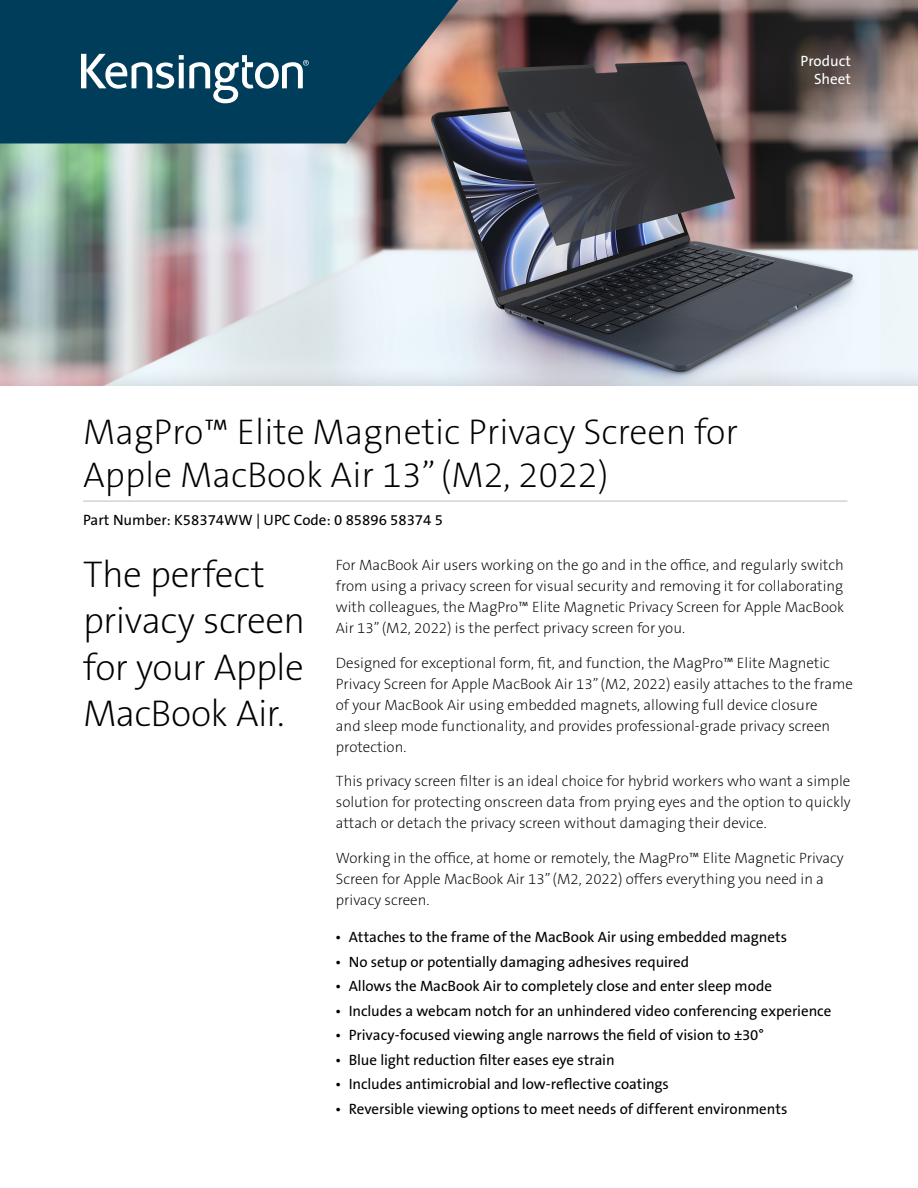
<style>
.page{position:relative;width:918px;height:1188px;background:#fff}
.page>*{position:absolute;margin:0;border:0;box-sizing:border-box;transform-origin:0 0}
.t1{font:37.5px/46.5px "The Sans KENSINGTON2 XL";letter-spacing:-.02em;color:#000}
.t2{font:36px/43.2px "The Sans KENSINGTON2 XL";color:#000}
.t3{font:15px/21px "The Sans KENSINGTON2 XL";color:#000;text-align:justify}
.t4{font:15px "The Sans KENSINGTON5 Rg";letter-spacing:-.005em;color:#000}
.t5{font:15px/18px "The Sans KENSINGTON5 Rg";color:#fff;text-align:right}
</style>
<div class="page">
<img style="left:0;top:0;width:918px;height:364px">
<div style="left:0;top:364px;width:918px;height:824px;background:#000;opacity:.2"></div>
<div style="left:0;top:387px;width:918px;height:801px;background:#fff"></div>
<svg style="left:0;top:0;width:458px;height:143px;background:#16455e"></svg>
<svg style="left:81px;top:54px;width:228px;height:49px"></svg>
<hr style="left:83px;top:501px;width:764px;height:1px;background:#bcbec0">
<p class="t5" style="left:801px;top:52px;width:52px">Product<br>Sheet</p>
<h2 class="t2" style="left:83px;top:411px;width:657px">MagPro™ Elite Magnetic Privacy Screen for<br>Apple MacBook Air 13” (M2, 2022)</h2>
<p class="t4" style="left:83px;top:512px;width:361px">Part Number: K58374WW | UPC Code: 0 85896 58374 5</p>
<h1 class="t1" style="left:83px;top:552px;width:223px">The perfect privacy screen for your Apple<br>MacBook Air.</h1>
<p class="t3" style="left:336px;top:555px;width:510px">For MacBook Air users working on the go and in the office, and regularly switch from using a privacy screen for visual security and removing it for collaborating with colleagues, the MagPro™ Elite Magnetic Privacy Screen for Apple MacBook Air 13” (M2, 2022) is the perfect privacy screen for you.</p>
<p class="t3" style="left:336px;top:652px;width:519px;text-align:left">Designed for exceptional form, fit, and function, the MagPro™ Elite Magnetic Privacy Screen for Apple MacBook Air 13” (M2, 2022) easily attaches to the frame of your MacBook Air using embedded magnets, allowing full device closure<br>and sleep mode functionality, and provides professional-grade privacy screen protection.</p>
<p class="t3" style="left:336px;top:771px;width:516px">This privacy screen filter is an ideal choice for hybrid workers who want a simple solution for protecting onscreen data from prying eyes and the option to quickly attach or detach the privacy screen without damaging their device.</p>
<p class="t3" style="left:336px;top:847px;width:509px;text-align:left">Working in the office, at home or remotely, the MagPro™ Elite Magnetic Privacy<br>Screen for Apple MacBook Air 13” (M2, 2022) offers everything you need in a privacy screen.</p>
<p class="t4" style="left:335px;top:929px;width:453px">• Attaches to the frame of the MacBook Air using embedded magnets</p>
<p class="t4" style="left:335px;top:954px;width:356px">• No setup or potentially damaging adhesives required</p>
<p class="t4" style="left:335px;top:978px;width:438px">• Allows the MacBook Air to completely close and enter sleep mode</p>
<p class="t4" style="left:335px;top:1003px;width:498px">• Includes a webcam notch for an unhindered video conferencing experience</p>
<p class="t4" style="left:335px;top:1027px;width:430px">• Privacy-focused viewing angle narrows the field of vision to ±30°</p>
<p class="t4" style="left:335px;top:1052px;width:281px">• Blue light reduction filter eases eye strain</p>
<p class="t4" style="left:335px;top:1076px;width:335px">• Includes antimicrobial and low-reflective coatings</p>
<p class="t4" style="left:335px;top:1101px;width:454px">• Reversible viewing options to meet needs of different environments</p>
</div>
